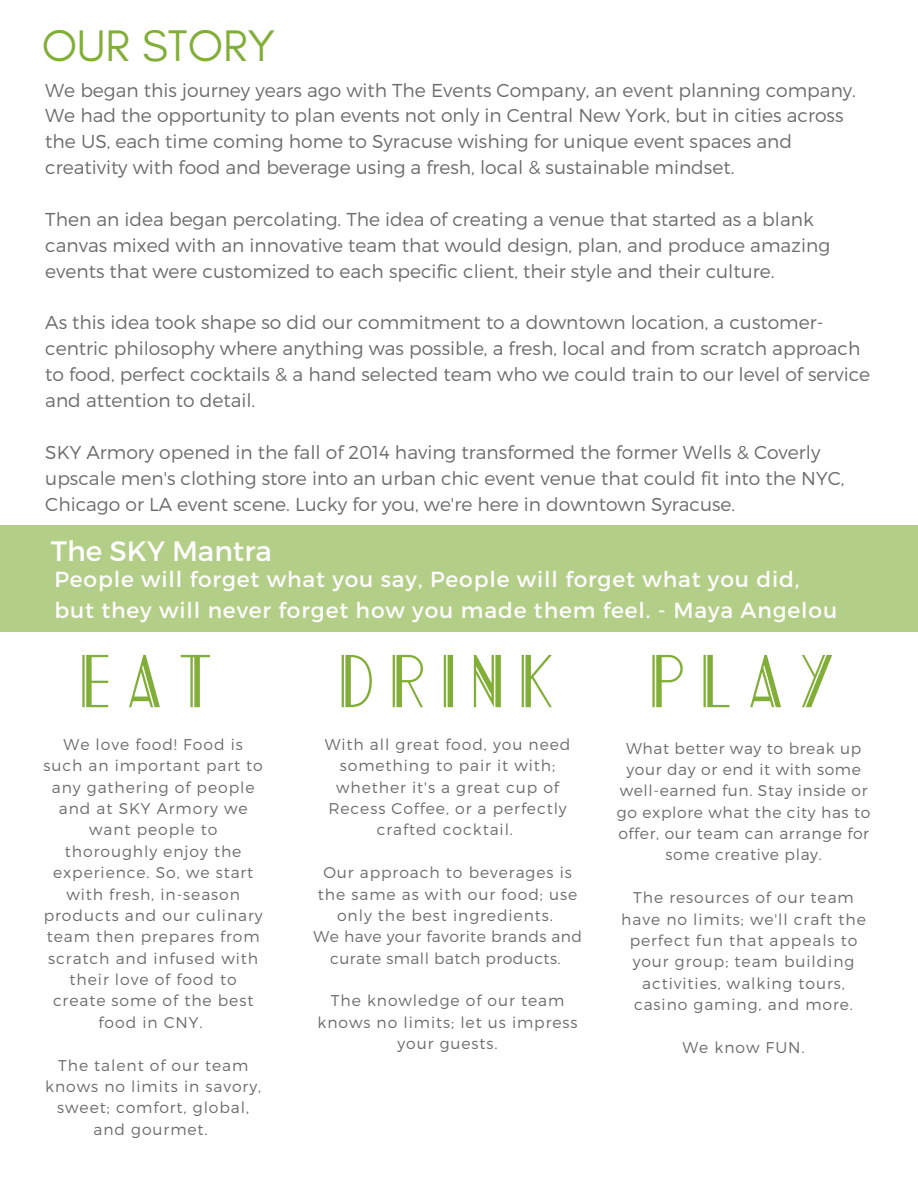
<style>
.page{position:relative;width:918px;height:1188px;background:#fff}
.page>*{position:absolute;margin:0;border:0;box-sizing:border-box;transform-origin:0 0}
.t1{font:65.4px "AC Mountain";letter-spacing:.18em;color:#81ae37}
.t2{font:45px "Glacial Indifference";color:#81ae37}
.t3{font:28.05px "Montserrat";color:#fff}
.t4{font:21.75px/30.3px "Montserrat";letter-spacing:.04em;color:#fff}
.t5{font:300 18.75px/25.8px "Montserrat";color:#6c6c6c}
.t6{font:300 15.6px/21.3px "Montserrat";letter-spacing:.06em;color:#6c6c6c;text-align:center}
.t7{font:300 15.6px/21.3px "Montserrat";letter-spacing:.04em;color:#6c6c6c;text-align:center}
.t8{font:300 15.6px/21.3px "Montserrat";letter-spacing:.03em;color:#6c6c6c;text-align:center}
</style>
<div class="page">
<div style="left:0;top:526px;width:918px;height:106px;background:#b3ce87"></div>
<h2 class="t2" style="left:42px;top:18px;width:235px">OUR STORY</h2>
<p class="t5" style="left:45px;top:76px;width:812px">We began this journey years ago with The Events Company, an event planning company.<br>We had the opportunity to plan events not only in Central New York, but in cities across the US, each time coming home to Syracuse wishing for unique event spaces and creativity with food and beverage using a fresh, local &amp; sustainable mindset.</p>
<h1 class="t5" style="left:45px;top:205px;width:786px">Then an idea began percolating. The idea of creating a venue that started as a blank canvas mixed with an innovative team that would design, plan, and produce amazing events that were customized to each specific client, their style and their culture.</h1>
<p class="t5" style="left:45px;top:309px;width:826px">As this idea took shape so did our commitment to a downtown location, a customer&shy;centric philosophy where anything was possible, a fresh, local and from scratch approach to food, perfect cocktails &amp; a hand selected team who we could train to our level of service and attention to detail.</p>
<p class="t5" style="left:45px;top:438px;width:801px">SKY Armory opened in the fall of 2014 having transformed the former Wells &amp; Coverly upscale men's clothing store into an urban chic event venue that could fit into the NYC,<br>Chicago or LA event scene. Lucky for you, we're here in downtown Syracuse.</p>
<h5 class="t3" style="left:51px;top:533px;width:222px">The SKY Mantra</h5>
<h5 class="t4" style="left:54px;top:563px;width:784px">People will forget what you say, People will forget what you did, but they will never forget how you made them feel. - Maya Angelou</h5>
<h5 class="t1" style="left:78px;top:648px;width:138px">EAT</h5>
<h5 class="t1" style="left:337px;top:648px;width:221px">DRINK</h5>
<p class="t1" style="left:648px;top:648px;width:190px">PLAY</p>
<h3 class="t6" style="left:44px;top:733px;width:221px">We love food! Food is such an important part to any gathering of people and at SKY Armory we want people to thoroughly enjoy the experience. So, we start with fresh, in-season products and our culinary team then prepares from scratch and infused with their love of food to create some of the best food in CNY.</h3>
<h4 class="t6" style="left:45px;top:1054px;width:217px">The talent of our team knows no limits in savory, sweet; comfort, global, and gourmet.</h4>
<h1 class="t6" style="left:325px;top:733px;width:247px">With all great food, you need something to pair it with; whether it's a great cup of<br>Recess Coffee, or a perfectly crafted cocktail.</h1>
<h1 class="t6" style="left:318px;top:861px;width:261px">Our approach to beverages is the same as with our food; use only the best ingredients.</h1>
<p class="t8" style="left:314px;top:925px;width:270px">We have your favorite brands and curate small batch products.</p>
<p class="t6" style="left:318px;top:989px;width:262px">The knowledge of our team knows no limits; let us impress your guests.</p>
<p class="t7" style="left:617px;top:737px;width:255px">What better way to break up your day or end it with some well-earned fun. Stay inside or go explore what the city has to offer, our team can arrange for some creative play.</p>
<p class="t6" style="left:621px;top:886px;width:246px">The resources of our team have no limits; we'll craft the perfect fun that appeals to your group; team building activities, walking tours, casino gaming, and more.</p>
<p class="t6" style="left:683px;top:1036px;width:124px">We know FUN.</p>
</div>
